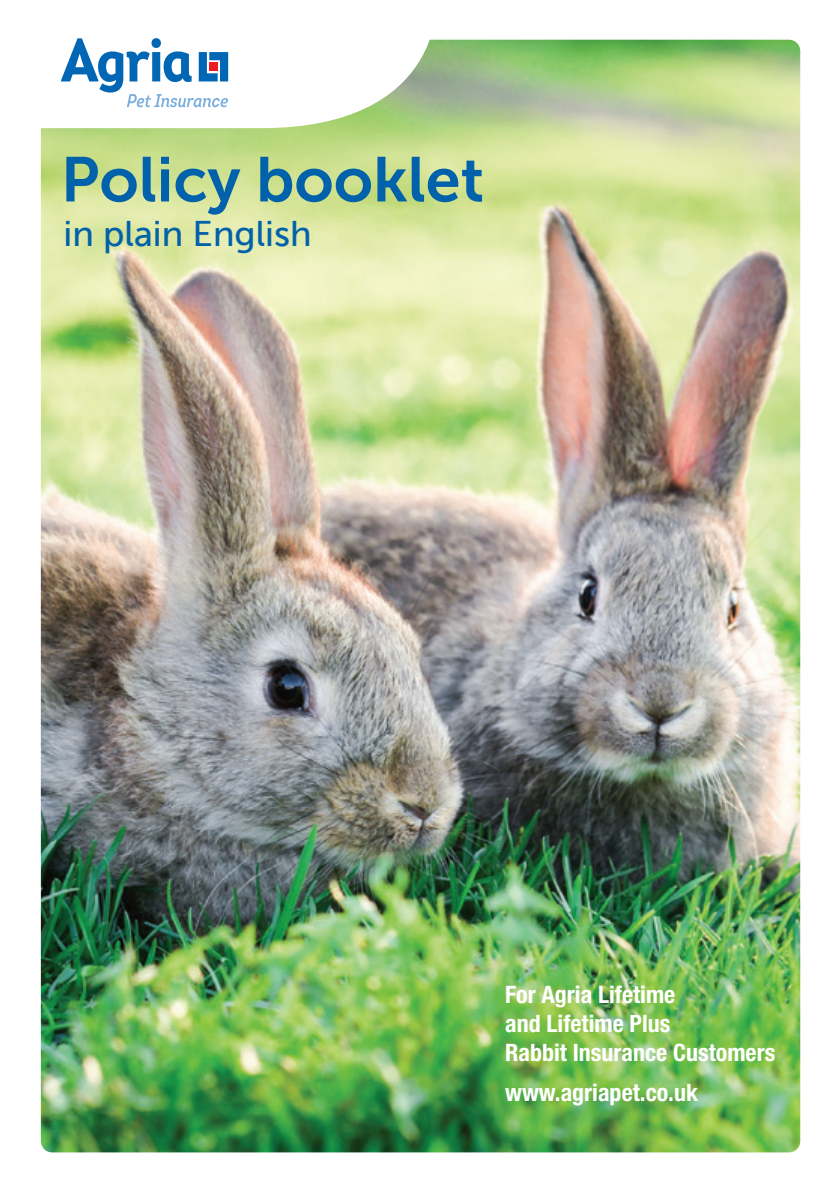
<style>
.page{position:relative;width:840px;height:1191px;background:#fff}
.page>*{position:absolute;margin:0;border:0;box-sizing:border-box;transform-origin:0 0}
.t1{font:63px "Museo Sans 700";color:#0161aa}
.t2{font:35.8px "Museo Sans 500";color:#0161aa}
.t3{font:700 condensed 24px/28.8px "Helvetica Neue";color:#fff}
</style>
<div class="page">
<img style="left:41px;top:40px;width:758px;height:1112px">
<svg style="left:41px;top:39px;width:402px;height:89px"></svg>
<svg style="left:61px;top:38px;width:167px;height:69px"></svg>
<h1 class="t1" style="left:61px;top:145px;width:425px">Policy booklet</h1>
<h2 class="t2" style="left:63px;top:214px;width:249px">in plain English</h2>
<p class="t3" style="left:505px;top:980px;width:271px">For Agria Lifetime<br>and Lifetime Plus<br>Rabbit Insurance Customers</p>
<p class="t3" style="left:505px;top:1077px;width:194px">www.agriapet.co.uk</p>
</div>
